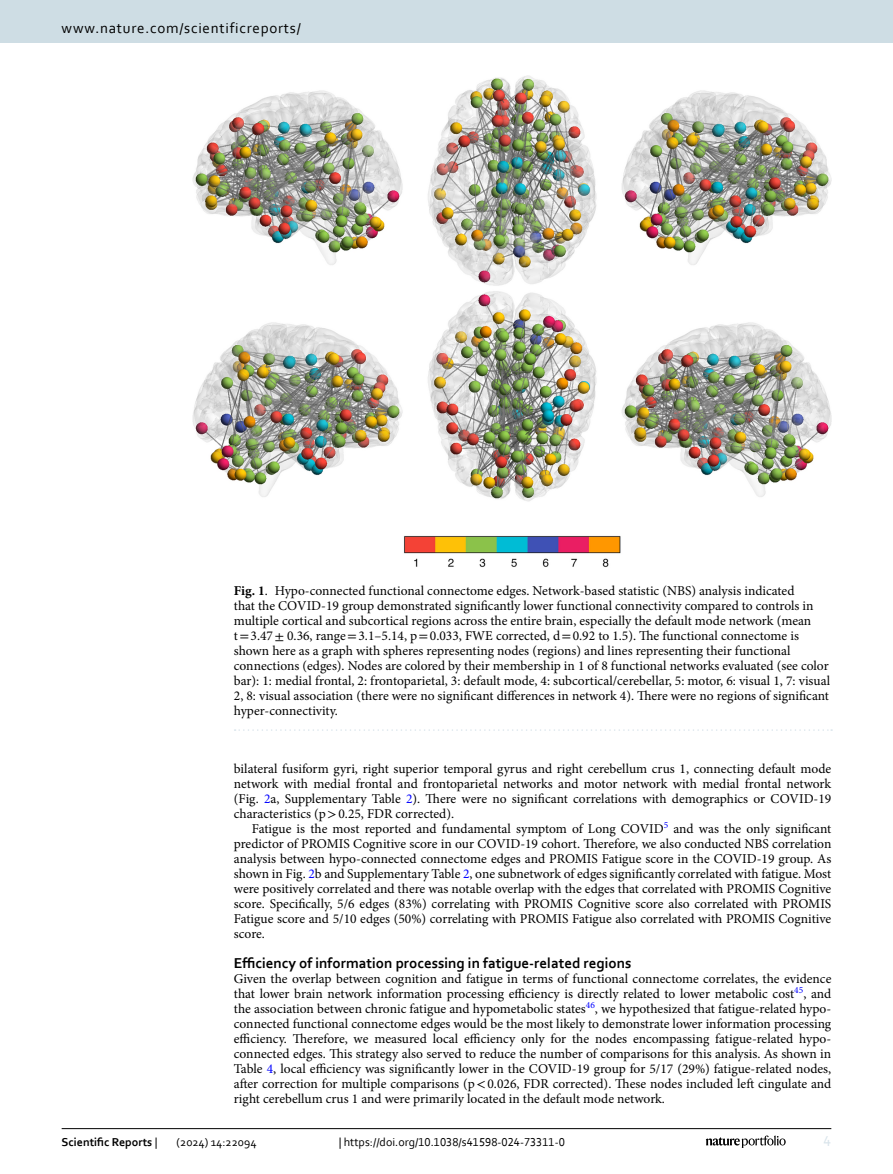
<style>
.page{position:relative;width:893px;height:1174px;background:#fff}
.page>*{position:absolute;margin:0;border:0;box-sizing:border-box;transform-origin:0 0}
.Head_2{font:700 15px "Corbel";color:#000}
.t1{font:15px "Corbel";letter-spacing:.05em;color:#000}
.t2{font:15px "Corbel";color:#d9e4eb}
.Body_Text{font:13.5px/15px "Minion Pro";color:#000;text-align:justify}
.Figure_Caption{font:13.5px/15px "Minion Pro";color:#000}
.Body_Text_Indent{font:13.5px/15px "Minion Pro";color:#000;text-align:justify}
.t3{font:12px "Corbel";color:#000}
.t4{font:700 12px "Corbel";color:#000}
.s1{font-weight:700}
.s2{font-family:"STIX"}
.s3{color:#00f}
.s4{font-weight:400}
</style>
<div class="page">
<img style="left:193px;top:76px;width:638px;height:491px">
<svg style="left:235px;top:729px;width:597px;height:2px"></svg>
<hr style="left:62px;top:1128px;width:769px;height:1px;background:#000">
<svg style="left:706px;top:1135px;width:80px;height:12px"></svg>
<div style="left:0;top:0;width:893px;height:43px;background:#cedde4"></div>
<p class="t1" style="left:62px;top:18px;width:241px">www.nature.com/scientificreports/</p>
<p class="Figure_Caption" style="left:234px;top:583px;width:598px"><span class="s1">Fig. 1</span>. Hypo-connected functional connectome edges. Network-based statistic (NBS) analysis indicated<br>that the COVID-19 group demonstrated significantly lower functional connectivity compared to controls in multiple cortical and subcortical regions across the entire brain, especially the default mode network (mean t<span class="s2">=</span>3.47<span class="s2">±</span> 0.36, range<span class="s2">=</span>3.1–5.14, p<span class="s2">=</span>0.033, FWE corrected, d<span class="s2">=</span>0.92 to 1.5). The functional connectome is shown here as a graph with spheres representing nodes (regions) and lines representing their functional connections (edges). Nodes are colored by their membership in 1 of 8 functional networks evaluated (see color bar): 1: medial frontal, 2: frontoparietal, 3: default mode, 4: subcortical/cerebellar, 5: motor, 6: visual 1, 7: visual 2, 8: visual association (there were no significant differences in network 4). There were no regions of significant hyper-connectivity.</p>
<p class="Body_Text" style="left:234px;top:761px;width:599px">bilateral fusiform gyri, right superior temporal gyrus and right cerebellum crus 1, connecting default mode network with medial frontal and frontoparietal networks and motor network with medial frontal network (Fig. <span class="s3">2</span>a, Supplementary Table <span class="s3">2</span>). There were no significant correlations with demographics or COVID-19 characteristics (p<span class="s2">&gt;</span>0.25, FDR corrected).</p>
<p class="Body_Text_Indent" style="left:234px;top:821px;width:599px;text-indent:18px">Fatigue is the most reported and fundamental symptom of Long COVID<sup>5</sup> and was the only significant predictor of PROMIS Cognitive score in our COVID-19 cohort. Therefore, we also conducted NBS correlation analysis between hypo-connected connectome edges and PROMIS Fatigue score in the COVID-19 group. As shown in Fig. <span class="s3">2</span>b and Supplementary Table <span class="s3">2</span>, one subnetwork of edges significantly correlated with fatigue. Most were positively correlated and there was notable overlap with the edges that correlated with PROMIS Cognitive score. Specifically, 5/6 edges (83%) correlating with PROMIS Cognitive score also correlated with PROMIS Fatigue score and 5/10 edges (50%) correlating with PROMIS Fatigue also correlated with PROMIS Cognitive score.</p>
<p class="Head_2" style="left:234px;top:953px;width:399px">Efficiency of information processing in fatigue-related regions</p>
<p class="Body_Text" style="left:234px;top:971px;width:599px">Given the overlap between cognition and fatigue in terms of functional connectome correlates, the evidence that lower brain network information processing efficiency is directly related to lower metabolic cost<sup>45</sup>, and the association between chronic fatigue and hypometabolic states<sup>46</sup>, we hypothesized that fatigue-related hypo&shy;connected functional connectome edges would be the most likely to demonstrate lower information processing efficiency. Therefore, we measured local efficiency only for the nodes encompassing fatigue-related hypo&shy;connected edges. This strategy also served to reduce the number of comparisons for this analysis. As shown in Table <span class="s3">4</span>, local efficiency was significantly lower in the COVID-19 group for 5/17 (29%) fatigue-related nodes, after correction for multiple comparisons (p<span class="s2">&lt;</span>0.026, FDR corrected). These nodes included left cingulate and right cerebellum crus 1 and were primarily located in the default mode network.</p>
<p class="t4" style="left:62px;top:1134px;width:97px">Scientific Reports <span class="s4">|</span></p>
<p class="t3" style="left:177px;top:1134px;width:81px">(2024) 14:22094</p>
<p class="t3" style="left:339px;top:1134px;width:228px">| https://doi.org/10.1038/s41598-024-73311-0</p>
<p class="t2" style="left:824px;top:1132px;width:9px">4</p>
</div>
